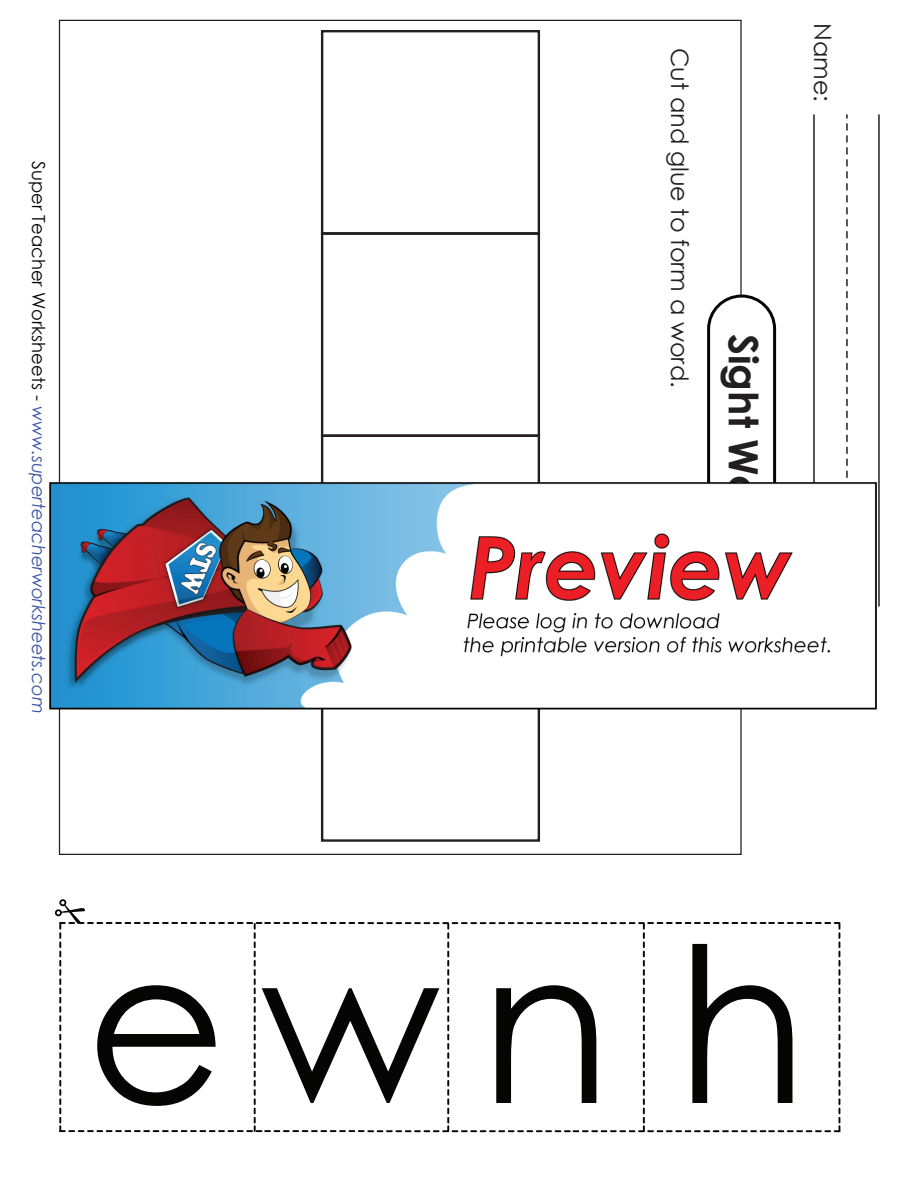
<style>
.page{position:relative;width:918px;height:1188px;background:#fff}
.page>*{position:absolute;margin:0;border:0;box-sizing:border-box;transform-origin:0 0}
.t1{font:216px "Century STW3";color:#050504}
.t2{font:700 40.5px "Century Gothic 2";color:#231f20}
.t3{font:24px "Century Gothic 2";color:#231f20}
.t4{font:24px "Century Gothic";color:#231f20}
.t5{font:italic 18px "Century Gothic 2";color:#3a54a4}
.s1{font-style:normal;color:#050504}
</style>
<div class="page">
<hr style="left:878px;top:114px;width:2px;height:493px;background:#231f20">
<hr style="left:813px;top:114px;width:2px;height:493px;background:#231f20">
<svg style="left:846px;top:114px;width:2px;height:351px"></svg>
<div style="left:707px;top:295px;width:69px;height:285px;border:3px solid #050504;border-radius:33px"></div>
<div style="left:321px;top:30px;width:219px;height:205px;border:2px solid #231f20"></div>
<div style="left:321px;top:232px;width:219px;height:205px;border:2px solid #231f20"></div>
<div style="left:321px;top:637px;width:219px;height:205px;border:2px solid #231f20"></div>
<svg style="left:55px;top:899px;width:785px;height:233px"></svg>
<img style="left:49px;top:465px;width:828px;height:258px">
<p class="t5" style="left:51px;top:161px;width:554px;rotate:90deg"><span class="s1">Super Teacher Worksheets -</span> www.superteacherworksheets.com</p>
<h3 class="t3" style="left:697px;top:48px;width:341px;rotate:90deg">Cut and glue to form a word.</h3>
<h2 class="t2" style="left:774px;top:334px;width:209px;rotate:90deg">Sight Word</h2>
<h3 class="t4" style="left:840px;top:23px;width:80px;rotate:90deg">Name:</h3>
<h1 class="t1" style="left:86px;top:874px;width:723px">ewnh</h1>
</div>
